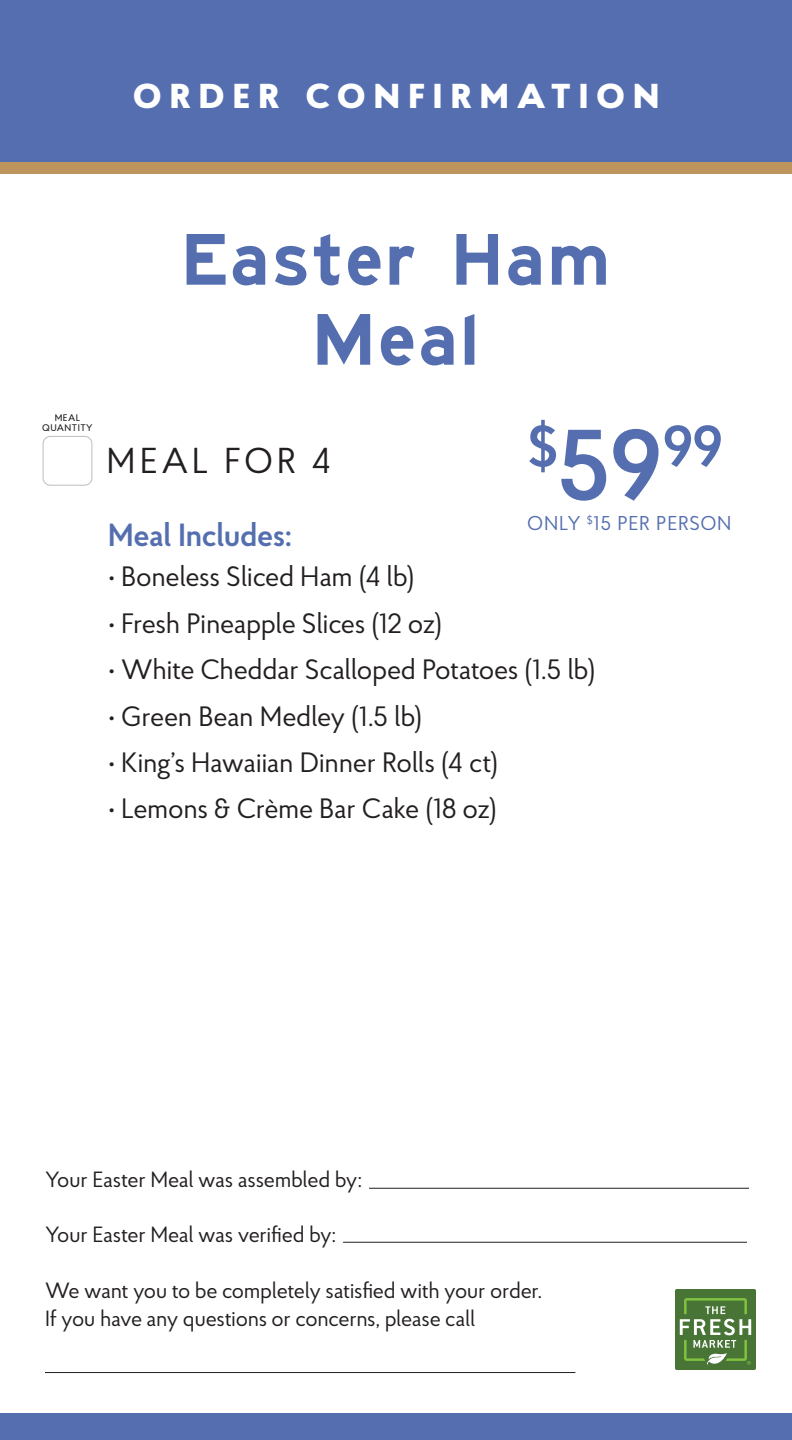
<style>
.page{position:relative;width:792px;height:1440px;background:#fff}
.page>*{position:absolute;margin:0;border:0;box-sizing:border-box;transform-origin:0 0}
.t1{font:76px/80px "Saa Series EMD";color:#546eaf;text-align:center}
.t2{font:600 58.2px "Proba Pro";color:#546eaf}
.t3{font:700 48px "Proba Pro";letter-spacing:.16em;color:#fff}
.t4{font:36px "Proba Pro";letter-spacing:.105em;color:#231f20}
.t5{font:600 32px "Proba Pro";letter-spacing:-.015em;color:#546eaf}
.t6{font:28px "Proba Pro";letter-spacing:-.015em;color:#231f20}
.t7{font:22px/28px "Proba Pro";letter-spacing:-.015em;color:#231f20}
.t8{font:20px "Proba Pro";letter-spacing:.04em;color:#546eaf}
.t9{font:500 9.6px/9.6px "Proba Pro";letter-spacing:.05em;color:#231f20;text-align:center}
.s1{font-size:100px}
</style>
<div class="page">
<div style="left:0;top:0;width:792px;height:162px;background:#546eaf"></div>
<div style="left:675px;top:1289px;width:81px;height:81px;background:#487536;border-radius:2px"></div>
<svg style="left:680px;top:1298px;width:71px;height:67px"></svg>
<div style="left:0;top:162px;width:792px;height:11px;background:#bd955c"></div>
<div style="left:0;top:1413px;width:792px;height:27px;background:#546eaf"></div>
<hr style="left:369px;top:1188px;width:380px;height:1px;background:#231f20">
<hr style="left:343px;top:1242px;width:404px;height:1px;background:#231f20">
<hr style="left:45px;top:1372px;width:530px;height:1px;background:#231f20">
<div style="left:43px;top:436px;width:49px;height:50px;border:1px solid #bcbdc0;border-radius:7px"></div>
<h3 class="t3" style="left:132px;top:58px;width:528px">order confirmation</h3>
<h1 class="t1" style="left:181px;top:220px;width:431px">Easter Ham<br>Meal</h1>
<p class="t9" style="left:42px;top:413px;width:52px">MEAL<br>QUANTITY</p>
<p class="t4" style="left:107px;top:437px;width:226px">MEAL FOR 4</p>
<h2 class="t2" style="left:527px;top:407px;width:198px">$<span class="s1">59</span>99</h2>
<p class="t8" style="left:527px;top:510px;width:206px">ONLY <sup>$</sup>15 PER PERSON</p>
<p class="t5" style="left:108px;top:513px;width:186px">Meal Includes:</p>
<p class="t6" style="left:108px;top:558px;width:308px">• Boneless Sliced Ham (4 lb)</p>
<p class="t6" style="left:108px;top:605px;width:336px">• Fresh Pineapple Slices (12 oz)</p>
<p class="t6" style="left:108px;top:651px;width:489px">• White Cheddar Scalloped Potatoes (1.5 lb)</p>
<p class="t6" style="left:108px;top:698px;width:316px">• Green Bean Medley (1.5 lb)</p>
<p class="t6" style="left:108px;top:744px;width:392px">• King’s Hawaiian Dinner Rolls (4 ct)</p>
<p class="t6" style="left:108px;top:790px;width:390px">• Lemons &amp; Crème Bar Cake (18 oz)</p>
<p class="t7" style="left:45px;top:1164px;width:319px">Your Easter Meal was assembled by:</p>
<p class="t7" style="left:45px;top:1220px;width:293px">Your Easter Meal was verified by:</p>
<p class="t7" style="left:45px;top:1276px;width:499px">We want you to be completely satisfied with your order.<br>If you have any questions or concerns, please call</p>
</div>
